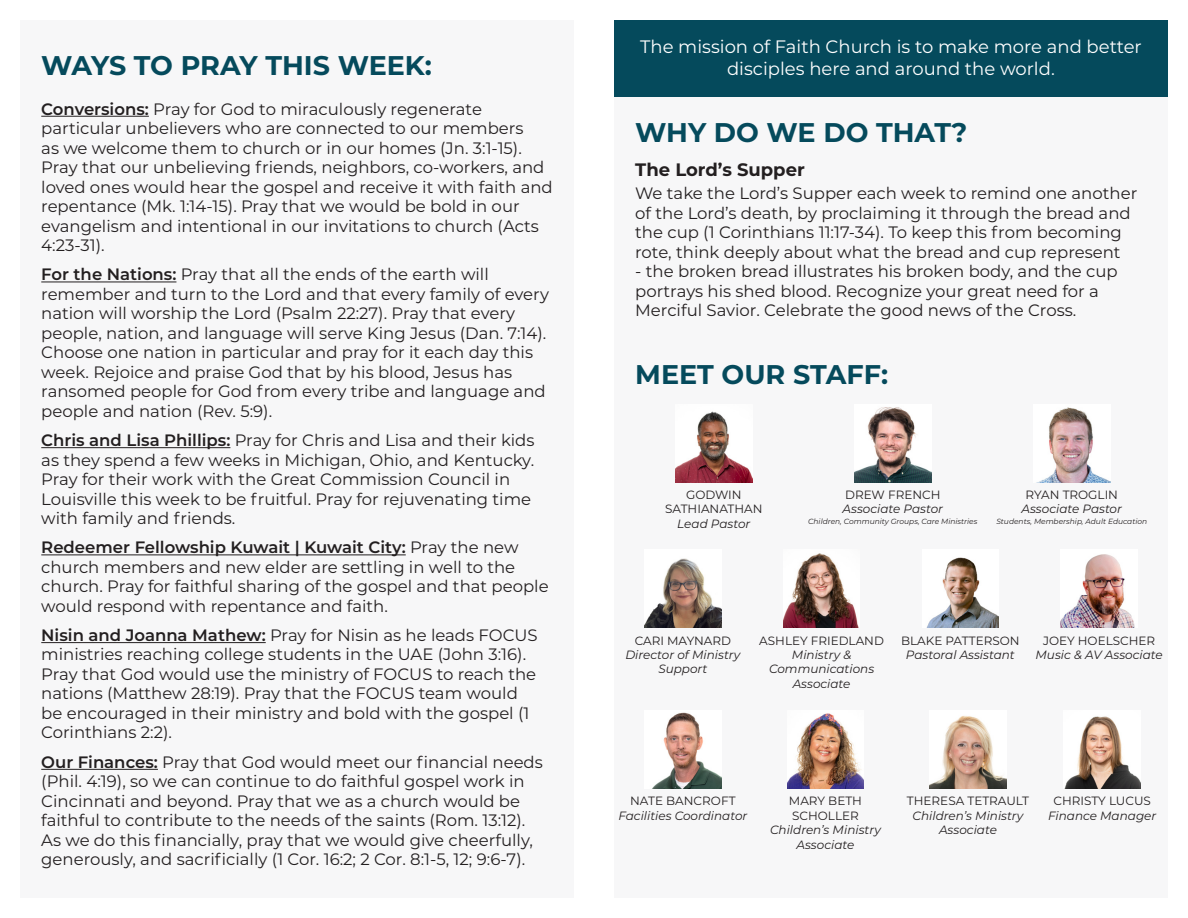
<style>
.page{position:relative;width:1188px;height:918px;background:#fff}
.page>*{position:absolute;margin:0;border:0;box-sizing:border-box;transform-origin:0 0}
.t1{font:700 27px "Montserrat";color:#054a5c}
.t2{font:18px/21.6px "Montserrat";color:#fff;text-align:center}
.t3{font:700 18px "Montserrat";color:#231f20}
.t4{font:16.5px/19.5px "Montserrat";color:#231f20}
.t5{font:italic 12px/14.4px "Montserrat";color:#231f20;text-align:center}
.t6{font:12px/14.4px "Montserrat";color:#231f20}
.t7{font:italic 7.5px "Montserrat";color:#231f20}
.s1{font-weight:600}
</style>
<div class="page">
<div style="left:614px;top:21px;width:554px;height:877px;background:#f7f7f8"></div>
<div style="left:614px;top:21px;width:554px;height:76px;background:#054a5c"></div>
<img style="left:676px;top:411px;width:76px;height:71px">
<img style="left:855px;top:407px;width:76px;height:75px">
<img style="left:1039px;top:407px;width:71px;height:75px">
<img style="left:783px;top:553px;width:76px;height:75px">
<img style="left:645px;top:558px;width:76px;height:70px">
<img style="left:927px;top:557px;width:72px;height:71px">
<img style="left:652px;top:712px;width:69px;height:77px">
<img style="left:1061px;top:554px;width:74px;height:74px">
<img style="left:787px;top:713px;width:77px;height:76px">
<img style="left:930px;top:716px;width:76px;height:73px">
<img style="left:1064px;top:716px;width:76px;height:73px">
<div style="left:20px;top:21px;width:554px;height:877px;background:#f7f7f8"></div>
<hr style="left:41px;top:116px;width:108px;height:1px;background:#231f20">
<hr style="left:41px;top:282px;width:135px;height:1px;background:#231f20">
<hr style="left:41px;top:447px;width:189px;height:1px;background:#231f20">
<hr style="left:41px;top:554px;width:365px;height:1px;background:#231f20">
<hr style="left:41px;top:642px;width:225px;height:1px;background:#231f20">
<hr style="left:41px;top:769px;width:117px;height:1px;background:#231f20">
<p class="t1" style="left:41px;top:46px;width:392px">WAYS TO PRAY THIS WEEK:</p>
<p class="t4" style="left:41px;top:98px;width:513px"><span class="s1">Conversions:</span> Pray for God to miraculously regenerate particular unbelievers who are connected to our members<br>as we welcome them to church or in our homes (Jn. 3:1-15).<br>Pray that our unbelieving friends, neighbors, co-workers, and loved ones would hear the gospel and receive it with faith and repentance (Mk. 1:14-15). Pray that we would be bold in our evangelism and intentional in our invitations to church (Acts 4:23-31).</p>
<p class="t4" style="left:41px;top:264px;width:509px"><span class="s1">For the Nations:</span> Pray that all the ends of the earth will remember and turn to the Lord and that every family of every nation will worship the Lord (Psalm 22:27). Pray that every people, nation, and language will serve King Jesus (Dan. 7:14).<br>Choose one nation in particular and pray for it each day this week. Rejoice and praise God that by his blood, Jesus has ransomed people for God from every tribe and language and people and nation (Rev. 5:9).</p>
<p class="t4" style="left:41px;top:430px;width:495px"><span class="s1">Chris and Lisa Phillips:</span> Pray for Chris and Lisa and their kids as they spend a few weeks in Michigan, Ohio, and Kentucky.<br>Pray for their work with the Great Commission Council in Louisville this week to be fruitful. Pray for rejuvenating time with family and friends.</p>
<p class="t4" style="left:41px;top:537px;width:509px"><span class="s1">Redeemer Fellowship Kuwait | Kuwait City:</span> Pray the new church members and new elder are settling in well to the church. Pray for faithful sharing of the gospel and that people would respond with repentance and faith.</p>
<p class="t4" style="left:41px;top:625px;width:498px"><span class="s1">Nisin and Joanna Mathew:</span> Pray for Nisin as he leads FOCUS ministries reaching college students in the UAE (John 3:16).<br>Pray that God would use the ministry of FOCUS to reach the nations (Matthew 28:19). Pray that the FOCUS team would be encouraged in their ministry and bold with the gospel (1<br>Corinthians 2:2).</p>
<p class="t4" style="left:41px;top:751px;width:503px"><span class="s1">Our Finances:</span> Pray that God would meet our financial needs (Phil. 4:19), so we can continue to do faithful gospel work in Cincinnati and beyond. Pray that we as a church would be faithful to contribute to the needs of the saints (Rom. 13:12).<br>As we do this financially, pray that we would give cheerfully, generously, and sacrificially (1 Cor. 16:2; 2 Cor. 8:1-5, 12; 9:6-7).</p>
<p class="t2" style="left:640px;top:35px;width:503px">The mission of Faith Church is to make more and better disciples here and around the world.</p>
<p class="t1" style="left:635px;top:113px;width:334px">WHY DO WE DO THAT?</p>
<p class="t3" style="left:635px;top:157px;width:171px">The Lord’s Supper</p>
<p class="t4" style="left:635px;top:183px;width:504px">We take the Lord’s Supper each week to remind one another of the Lord’s death, by proclaiming it through the bread and the cup (1 Corinthians 11:17-34). To keep this from becoming rote, think deeply about what the bread and cup represent</p>
<p class="t4" style="left:635px;top:261px;width:484px">- the broken bread illustrates his broken body, and the cup portrays his shed blood. Recognize your great need for a<br>Merciful Savior. Celebrate the good news of the Cross.</p>
<p class="t1" style="left:635px;top:355px;width:254px">MEET OUR STAFF:</p>
<p class="t6" style="left:686px;top:487px;width:57px">GODWIN</p>
<p class="t6" style="left:665px;top:501px;width:99px">SATHIANATHAN</p>
<p class="t5" style="left:677px;top:516px;width:75px">Lead Pastor</p>
<p class="t6" style="left:845px;top:487px;width:97px">DREW FRENCH</p>
<p class="t5" style="left:843px;top:501px;width:102px">Associate Pastor</p>
<p class="t7" style="left:808px;top:516px;width:171px">Children, Community Groups, Care Ministries</p>
<p class="t6" style="left:1026px;top:487px;width:94px">RYAN TROGLIN</p>
<p class="t5" style="left:1022px;top:501px;width:102px">Associate Pastor</p>
<p class="t7" style="left:996px;top:516px;width:152px">Students, Membership, Adult Education</p>
<p class="t6" style="left:635px;top:633px;width:98px">CARI MAYNARD</p>
<p class="t5" style="left:625px;top:647px;width:117px">Director of Ministry<br>Support</p>
<p class="t6" style="left:759px;top:633px;width:126px">ASHLEY FRIEDLAND</p>
<p class="t5" style="left:769px;top:647px;width:107px">Ministry &amp;<br>Communications<br>Associate</p>
<p class="t6" style="left:901px;top:633px;width:120px">BLAKE PATTERSON</p>
<p class="t5" style="left:906px;top:647px;width:110px">Pastoral Assistant</p>
<p class="t6" style="left:1043px;top:633px;width:114px">JOEY HOELSCHER</p>
<p class="t5" style="left:1036px;top:647px;width:129px">Music &amp; AV Associate</p>
<p class="t6" style="left:630px;top:794px;width:107px">NATE BANCROFT</p>
<p class="t5" style="left:618px;top:808px;width:130px">Facilities Coordinator</p>
<p class="t6" style="left:789px;top:794px;width:75px">MARY BETH<br>SCHOLLER</p>
<p class="t5" style="left:770px;top:822px;width:112px">Children’s Ministry<br>Associate</p>
<p class="t6" style="left:907px;top:794px;width:124px">THERESA TETRAULT</p>
<p class="t5" style="left:913px;top:808px;width:112px">Children’s Ministry<br>Associate</p>
<p class="t6" style="left:1053px;top:794px;width:99px">CHRISTY LUCUS</p>
<p class="t5" style="left:1048px;top:808px;width:110px">Finance Manager</p>
</div>
